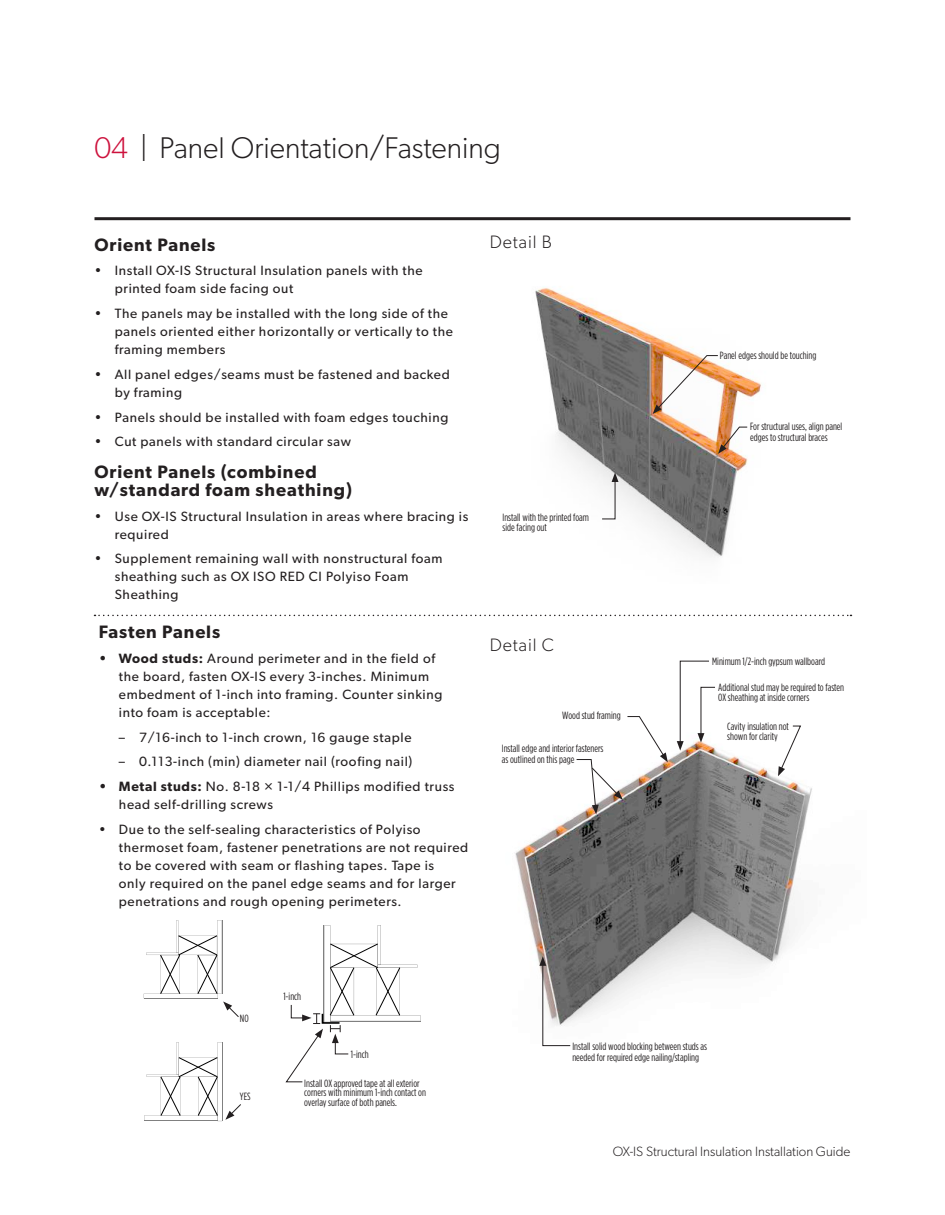
<style>
.page{position:relative;width:945px;height:1215px;background:#fff}
.page>*{position:absolute;margin:0;border:0;box-sizing:border-box;transform-origin:0 0}
.t1{font:300 30px "Gibson";color:#231f20}
.t2{font:600 18px/18px "Gibson";letter-spacing:.05em;color:#231f20}
.t3{font:300 18px "Gibson";letter-spacing:.05em;color:#231f20}
.t4{font:13.5px/18px "Gibson";letter-spacing:.05em;color:#231f20}
.t5{font:300 13.5px "Gibson";color:#231f20}
.t6{font:10.5px/10.5px "Gotham Condensed";color:#231f20}
.s1{color:#cd123d}
.s2{font-weight:600}
</style>
<div class="page">
<img style="left:535px;top:287px;width:226px;height:271px">
<hr style="left:94px;top:217px;width:756px;height:3px;background:#231f20">
<img style="left:653px;top:355px;width:66px;height:59px">
<svg style="left:718px;top:426px;width:30px;height:28px"></svg>
<svg style="left:601px;top:472px;width:18px;height:48px"></svg>
<img style="left:515px;top:741px;width:297px;height:280px">
<svg style="left:576px;top:716px;width:92px;height:98px"></svg>
<svg style="left:677px;top:660px;width:39px;height:91px"></svg>
<svg style="left:778px;top:725px;width:24px;height:51px"></svg>
<svg style="left:539px;top:956px;width:32px;height:90px"></svg>
<svg style="left:144px;top:920px;width:95px;height:97px"></svg>
<svg style="left:144px;top:1042px;width:97px;height:79px"></svg>
<svg style="left:94px;top:615px;width:757px;height:1px"></svg>
<svg style="left:285px;top:925px;width:135px;height:158px"></svg>
<h1 class="t1" style="left:94px;top:129px;width:408px"><span class="s1">04</span> | Panel Orientation/Fastening</h1>
<h2 class="t2" style="left:94px;top:235px;width:122px">Orient Panels</h2>
<p class="t4" style="left:115px;top:262px;width:309px;text-indent:-20px">• Install OX-IS Structural Insulation panels with the printed foam side facing out</p>
<p class="t4" style="left:115px;top:304px;width:340px;text-indent:-20px">• The panels may be installed with the long side of the panels oriented either horizontally or vertically to the framing members</p>
<p class="t4" style="left:115px;top:365px;width:337px;text-indent:-20px">• All panel edges/seams must be fastened and backed by framing</p>
<p class="t4" style="left:94px;top:408px;width:355px">• Panels should be installed with foam edges touching</p>
<p class="t4" style="left:94px;top:433px;width:258px">• Cut panels with standard circular saw</p>
<h2 class="t2" style="left:94px;top:462px;width:259px">Orient Panels (combined w/standard foam sheathing)</h2>
<p class="t4" style="left:115px;top:507px;width:355px;text-indent:-20px">• Use OX-IS Structural Insulation in areas where bracing is required</p>
<p class="t4" style="left:115px;top:550px;width:329px;text-indent:-20px">• Supplement remaining wall with nonstructural foam sheathing such as OX ISO RED CI Polyiso Foam<br>Sheathing</p>
<h2 class="t2" style="left:99px;top:623px;width:123px">Fasten Panels</h2>
<p class="t4" style="left:119px;top:649px;width:325px;text-indent:-20px"><span class="s2">• Wood studs:</span> Around perimeter and in the field of the board, fasten OX-IS every 3-inches. Minimum embedment of 1-inch into framing. Counter sinking into foam is acceptable:</p>
<p class="t4" style="left:119px;top:728px;width:294px">– 7/16-inch to 1-inch crown, 16 gauge staple</p>
<p class="t4" style="left:119px;top:753px;width:295px">– 0.113-inch (min) diameter nail (roofing nail)</p>
<p class="t4" style="left:119px;top:777px;width:337px;text-indent:-20px"><span class="s2">• Metal studs:</span> No. 8-18 × 1-1/4 Phillips modified truss head self-drilling screws</p>
<p class="t4" style="left:119px;top:820px;width:351px;text-indent:-20px">• Due to the self-sealing characteristics of Polyiso thermoset foam, fastener penetrations are not required to be covered with seam or flashing tapes. Tape is<br>only required on the panel edge seams and for larger penetrations and rough opening perimeters.</p>
<h2 class="t3" style="left:490px;top:231px;width:64px">Detail B</h2>
<p class="t6" style="left:502px;top:512px;width:88px">Install with the printed foam side facing out</p>
<h2 class="t3" style="left:490px;top:634px;width:66px">Detail C</h2>
<p class="t6" style="left:562px;top:710px;width:60px">Wood stud framing</p>
<p class="t6" style="left:502px;top:743px;width:103px">Install edge and interior fasteners as outlined on this page</p>
<p class="t6" style="left:240px;top:1013px;width:10px">NO</p>
<p class="t6" style="left:283px;top:991px;width:19px">1-inch</p>
<p class="t6" style="left:720px;top:350px;width:98px">Panel edges should be touching</p>
<p class="t6" style="left:750px;top:421px;width:94px">For structural uses, align panel edges to structural braces</p>
<p class="t6" style="left:712px;top:656px;width:114px">Minimum 1/2-inch gypsum wallboard</p>
<p class="t6" style="left:718px;top:682px;width:127px">Additional stud may be required to fasten<br>OX sheathing at inside corners</p>
<p class="t6" style="left:727px;top:721px;width:63px">Cavity insulation not shown for clarity</p>
<p class="t6" style="left:240px;top:1091px;width:12px">YES</p>
<p class="t6" style="left:351px;top:1049px;width:19px">1-inch</p>
<p class="t6" style="left:304px;top:1079px;width:123px;line-height:9.3px">Install OX approved tape at all exterior corners with minimum 1-inch contact on overlay surface of both panels.</p>
<p class="t6" style="left:572px;top:1041px;width:136px">Install solid wood blocking between studs as needed for required edge nailing/stapling</p>
<p class="t5" style="left:613px;top:1143px;width:239px">OX-IS Structural Insulation Installation Guide</p>
</div>
